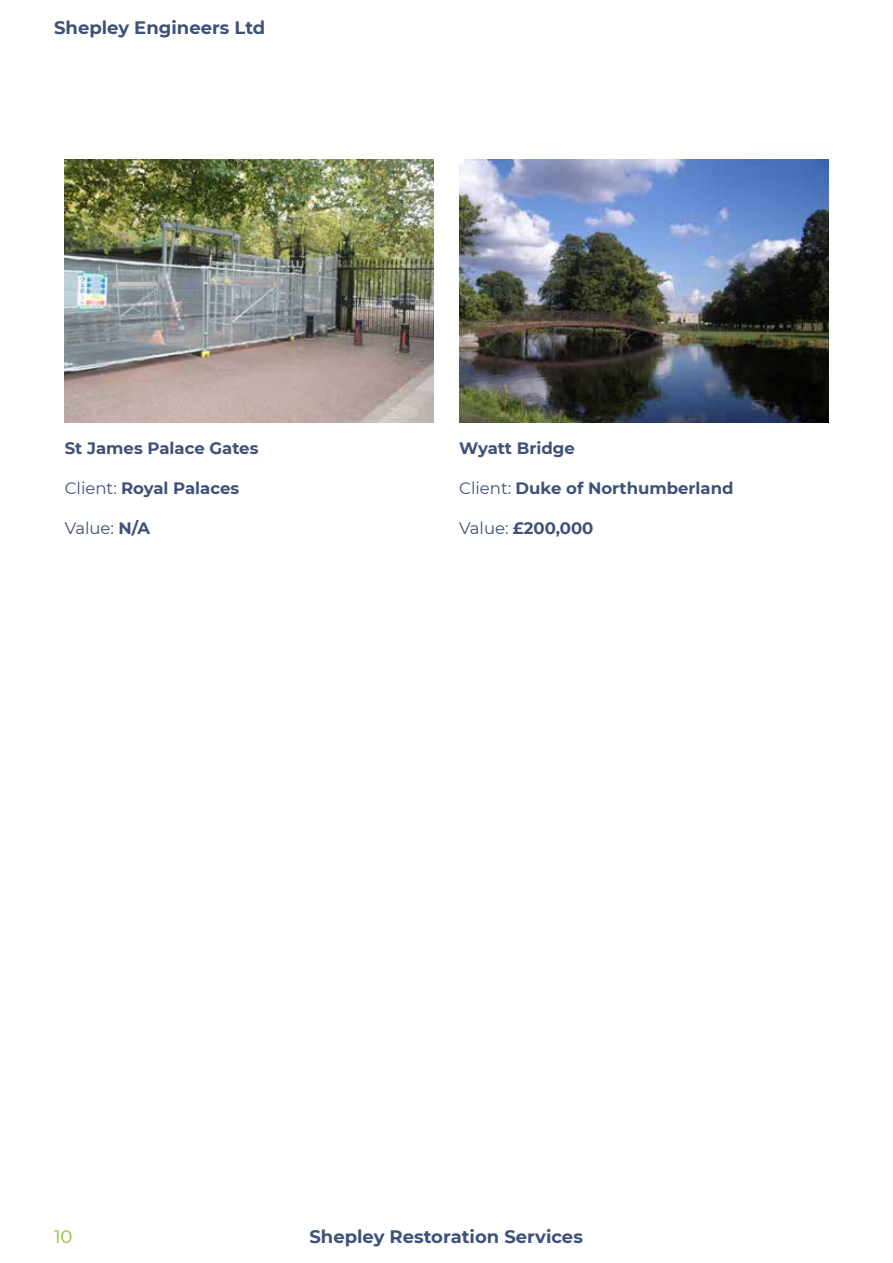
<style>
.page{position:relative;width:893px;height:1263px;background:#fff}
.page>*{position:absolute;margin:0;border:0;box-sizing:border-box;transform-origin:0 0}
.t1{font:700 18px "Montserrat";color:#3e5178}
.t2{font:18px "Montserrat";color:#89bd23}
.t3{font:700 16.5px "Montserrat";color:#3e5178}
.t4{font:16.5px "Montserrat";color:#3e5178}
.s1{font-weight:400}
.s2{font-weight:700}
</style>
<div class="page">
<img style="left:65px;top:160px;width:369px;height:262px">
<img style="left:459px;top:160px;width:369px;height:262px">
<p class="t1" style="left:54px;top:14px;width:213px">Shepley Engineers Ltd</p>
<p class="t3" style="left:65px;top:436px;width:195px">St James Palace Gates</p>
<p class="t3" style="left:65px;top:476px;width:176px"><span class="s1">Client:</span> Royal Palaces</p>
<p class="t4" style="left:65px;top:516px;width:87px">Value: <span class="s2">N/A</span></p>
<p class="t3" style="left:459px;top:436px;width:117px">Wyatt Bridge</p>
<p class="t3" style="left:459px;top:476px;width:276px"><span class="s1">Client:</span> Duke of Northumberland</p>
<p class="t3" style="left:459px;top:516px;width:136px"><span class="s1">Value:</span> £200,000</p>
<p class="t2" style="left:54px;top:1224px;width:20px">10</p>
<p class="t1" style="left:309px;top:1224px;width:275px">Shepley Restoration Services</p>
</div>
